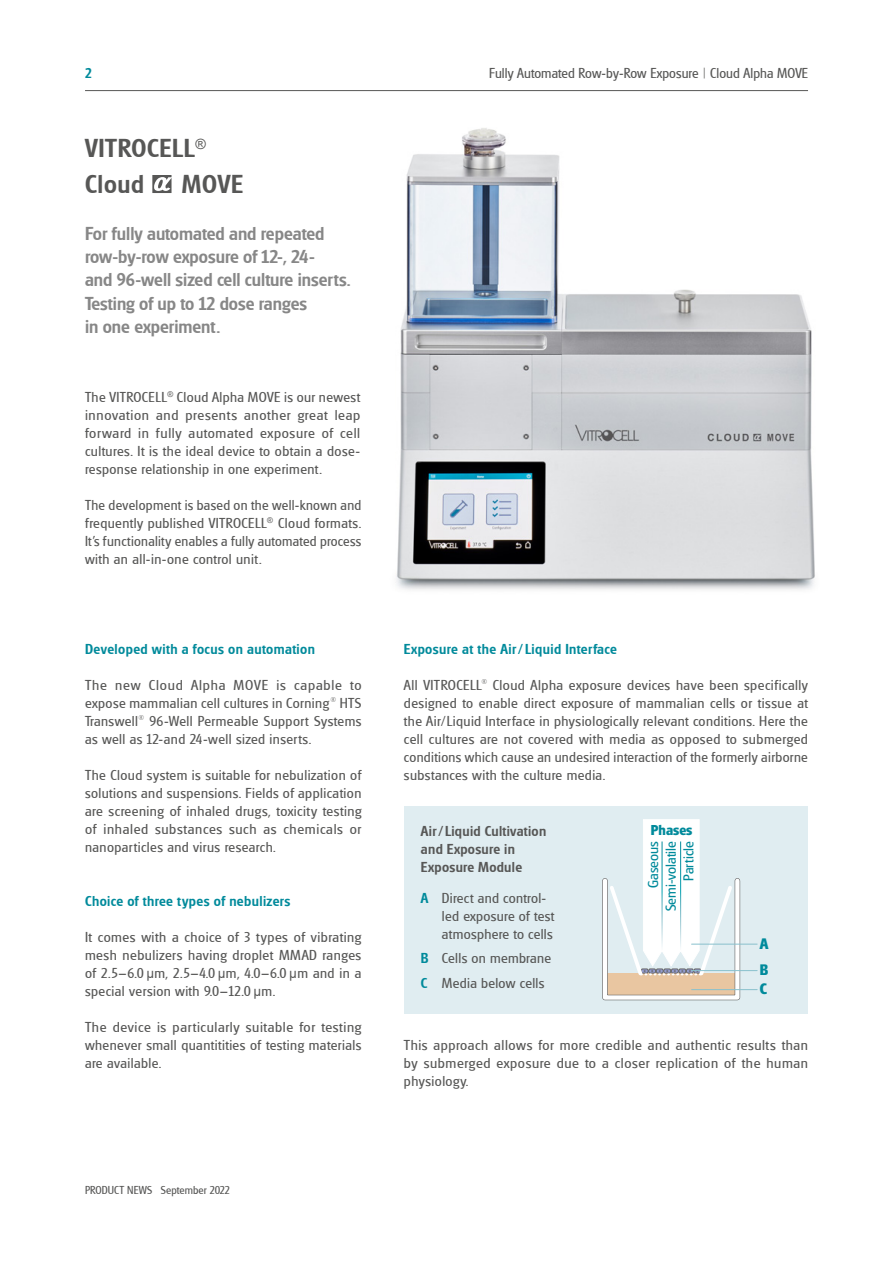
<style>
.page{position:relative;width:893px;height:1263px;background:#fff}
.page>*{position:absolute;margin:0;border:0;box-sizing:border-box;transform-origin:0 0}
.H1__AN_PN_21-04-15{font:500 27px/36px "Glasgow RR";letter-spacing:.025em;color:#575756}
.Subheading_60{font:500 19.5px/23.4px "Glasgow RR";color:#878787}
.t1{font:700 15.9px/25.8px "Glasgow RR";color:#008a9b}
.Text{font:15px/18px "Glasgow RR";letter-spacing:.025em;color:#575756;text-align:justify}
.Zwischenüberschrift{font:500 15px "Glasgow RR";letter-spacing:.025em;color:#008a9b}
.t2{font:500 15px/18px "Glasgow RR";letter-spacing:.02em;color:#575756}
.Text-2{font:15px "Glasgow RR";letter-spacing:.005em;color:#575756}
.t3{font:15px "Glasgow RR";color:#008a9b}
.t4{font:700 15px "Glasgow RR";color:#008a9b}
.t5{font:12px "Glasgow RR";letter-spacing:.005em;color:#575756}
.s1{font-family:"Arial";font-size:13.5px}
.s2{font-weight:500;color:#008a9b}
</style>
<div class="page">
<hr style="left:85px;top:90px;width:723px;height:1px;background:#575756">
<img style="left:396px;top:128px;width:419px;height:462px">
<svg style="left:152px;top:175px;width:20px;height:18px"></svg>
<div style="left:404px;top:806px;width:404px;height:208px;background:#e0edf1"></div>
<div style="left:607px;top:973px;width:129px;height:25px;background:#e9c6a1"></div>
<div style="left:602px;top:878px;width:138px;height:122px;border:6px solid #646363"></div>
<div style="left:603px;top:878px;width:137px;height:122px;border:4px solid #fff"></div>
<svg style="left:607px;top:819px;width:128px;height:159px"></svg>
<hr style="left:662px;top:841px;width:1px;height:110px;background:#fff">
<hr style="left:680px;top:841px;width:1px;height:110px;background:#fff">
<hr style="left:692px;top:944px;width:65px;height:1px;background:#89c1cd">
<hr style="left:692px;top:970px;width:65px;height:1px;background:#89c1cd">
<hr style="left:692px;top:989px;width:65px;height:1px;background:#89c1cd">
<p class="Zwischenüberschrift" style="left:85px;top:64px;width:8px">2</p>
<p class="Text-2" style="left:489px;top:64px;width:320px">Fully Automated Row-by-Row Exposure | Cloud Alpha MOVE</p>
<p class="H1__AN_PN_21-04-15" style="left:85px;top:131px;width:122px">VITROCELL<sup>®<br></sup>Cloud</p>
<p class="H1__AN_PN_21-04-15" style="left:182px;top:167px;width:63px">MOVE</p>
<p class="Subheading_60" style="left:85px;top:222px;width:267px">For fully automated and repeated row-by-row exposure of 12-, 24-<br>and 96-well sized cell culture inserts.<br>Testing of up to 12 dose ranges<br>in one experiment.</p>
<p class="Text" style="left:85px;top:388px;width:277px">The VITROCELL<sup>®</sup> Cloud Alpha MOVE is our newest innovation and presents another great leap forward in fully automated exposure of cell cultures. It is the ideal device to obtain a dose&shy;response relationship in one experiment.</p>
<p class="Text" style="left:85px;top:496px;width:278px">The development is based on the well-known and frequently published VITROCELL<sup>®</sup> Cloud formats.<br>It’s functionality enables a fully automated process with an all-in-one control unit.</p>
<p class="Zwischenüberschrift" style="left:85px;top:640px;width:231px">Developed with a focus on automation</p>
<p class="Text" style="left:85px;top:676px;width:278px">The new Cloud Alpha MOVE is capable to expose mammalian cell cultures in Corning<sup>®</sup> HTS Transwell<sup>®</sup> 96-Well Permeable Support Systems as well as 12-and 24-well sized inserts.</p>
<p class="Text" style="left:85px;top:766px;width:278px">The Cloud system is suitable for nebulization of solutions and suspensions. Fields of application are screening of inhaled drugs, toxicity testing of inhaled substances such as chemicals or nanoparticles and virus research.</p>
<p class="Zwischenüberschrift" style="left:85px;top:892px;width:207px">Choice of three types of nebulizers</p>
<p class="Text" style="left:85px;top:928px;width:278px">It comes with a choice of 3 types of vibrating mesh nebulizers having droplet MMAD ranges of 2.5–6.0 <span class="s1">µ</span>m, 2.5–4.0 <span class="s1">µ</span>m, 4.0–6.0 <span class="s1">µ</span>m and in a special version with 9.0–12.0 <span class="s1">µ</span>m.</p>
<p class="Text" style="left:85px;top:1018px;width:278px">The device is particularly suitable for testing whenever small quantitities of testing materials are available.</p>
<p class="t5" style="left:85px;top:1183px;width:146px">PRODUCT NEWS September 2022</p>
<p class="Zwischenüberschrift" style="left:404px;top:640px;width:214px">Exposure at the Air/Liquid Interface</p>
<p class="Text" style="left:404px;top:676px;width:406px">All VITROCELL<sup>®</sup> Cloud Alpha exposure devices have been specifically designed to enable direct exposure of mammalian cells or tissue at the Air/Liquid Interface in physiologically relevant conditions. Here the cell cultures are not covered with media as opposed to submerged conditions which cause an undesired interaction of the formerly airborne substances with the culture media.</p>
<p class="t2" style="left:421px;top:823px;width:127px">Air/Liquid Cultivation and Exposure in<br>Exposure Module</p>
<p class="Text" style="left:442px;top:890px;width:114px;text-align:left;text-indent:-21px"><span class="s2">A</span> Direct and control&shy;led exposure of test atmosphere to cells</p>
<p class="Text" style="left:421px;top:950px;width:132px"><span class="s2">B</span> Cells on membrane</p>
<p class="Text" style="left:421px;top:974px;width:125px"><span class="s2">C</span> Media below cells</p>
<p class="t4" style="left:651px;top:822px;width:43px">Phases</p>
<p class="t3" style="left:645px;top:888px;width:48px;rotate:-90deg">Gaseous</p>
<p class="t3" style="left:680px;top:881px;width:41px;rotate:-90deg">Particle</p>
<p class="t3" style="left:663px;top:911px;width:72px;rotate:-90deg">Semi-volatile</p>
<p class="t1" style="left:760px;top:931px;width:10px">A<br>B</p>
<p class="t1" style="left:760px;top:976px;width:9px">C</p>
<p class="Text" style="left:404px;top:1036px;width:406px">This approach allows for more credible and authentic results than by submerged exposure due to a closer replication of the human physiology.</p>
</div>
